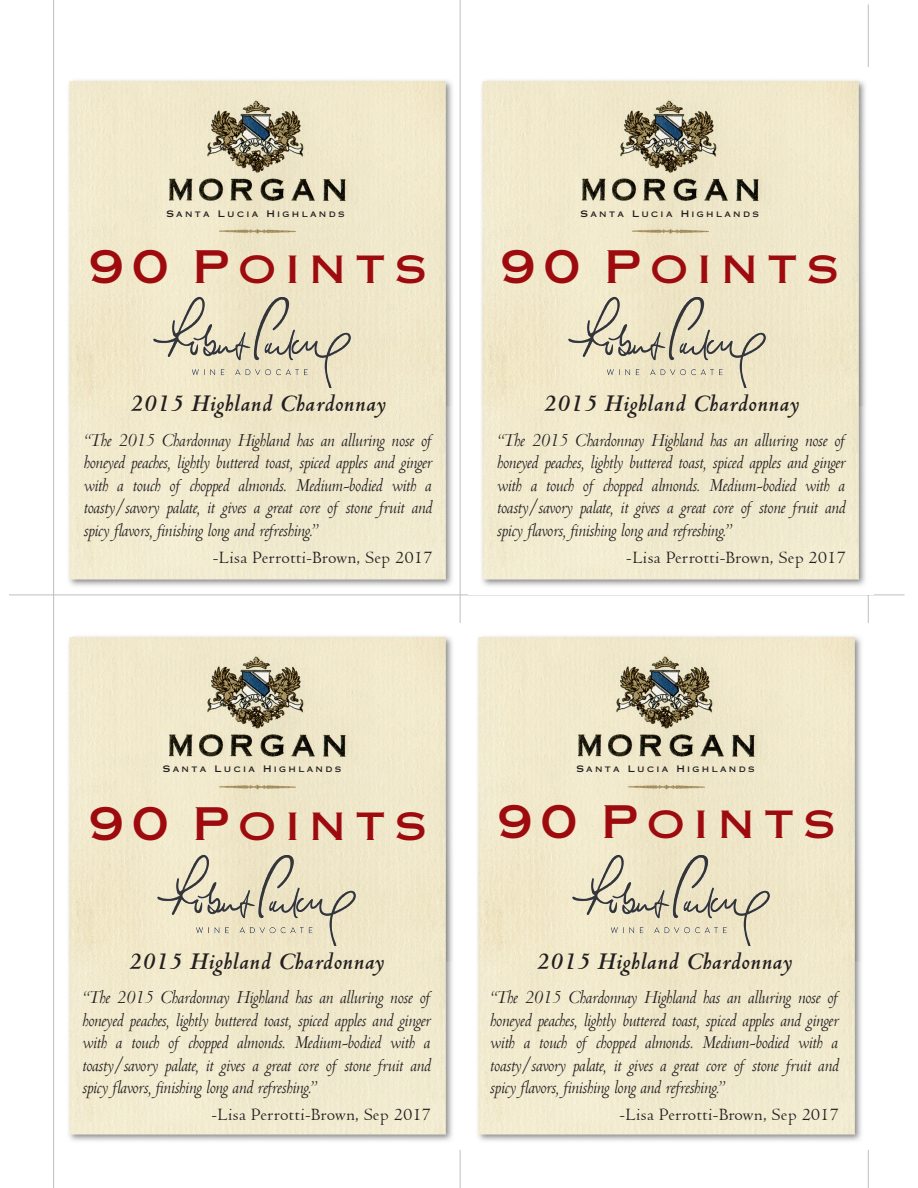
<style>
.page{position:relative;width:918px;height:1188px;background:#fff}
.page>*{position:absolute;margin:0;border:0;box-sizing:border-box;transform-origin:0 0}
.t1{font:45px "Copperplate Gothic Std 31 AB";letter-spacing:.2em;color:#9e0b0f}
.t2{font:italic 700 25.5px "Centaur";letter-spacing:.025em;color:#231f20}
.t3{font:19.5px/22.5px "Centaur MT Italic";letter-spacing:-.015em;color:#231f20;text-align:justify}
.t4{font:18px "Centaur";letter-spacing:.025em;color:#231f20}
.t5{font:9px "Copperplate Gothic Std 31 AB";letter-spacing:.26em;color:#231f20}
</style>
<div class="page">
<img style="left:68px;top:68px;width:392px;height:526px">
<img style="left:151px;top:293px;width:202px;height:95px">
<hr style="left:53px;top:0;width:1px;height:1188px;background:#bcbec0">
<hr style="left:868px;top:4px;width:1px;height:1184px;background:#bcbec0">
<hr style="left:9px;top:595px;width:895px;height:1px;background:#bcbec0">
<hr style="left:460px;top:0;width:1px;height:1188px;background:#bcbec0">
<img style="left:481px;top:68px;width:388px;height:526px">
<img style="left:68px;top:635px;width:385px;height:506px">
<img style="left:477px;top:623px;width:392px;height:527px">
<img style="left:156px;top:852px;width:201px;height:94px">
<img style="left:566px;top:293px;width:202px;height:95px">
<img style="left:571px;top:852px;width:201px;height:94px">
<p class="t5" style="left:166px;top:208px;width:180px">Santa Lucia Highlands</p>
<p class="t5" style="left:581px;top:208px;width:180px">Santa Lucia Highlands</p>
<h1 class="t1" style="left:89px;top:240px;width:340px">90 Points</h1>
<h2 class="t2" style="left:130px;top:388px;width:257px">2015 Highland Chardonnay</h2>
<p class="t3" style="left:84px;top:428px;width:350px">“The 2015 Chardonnay Highland has an alluring nose of honeyed peaches, lightly buttered toast, spiced apples and ginger with a touch of chopped almonds. Medium-bodied with a toasty/savory palate, it gives a great core of stone fruit and spicy flavors, finishing long and refreshing.”</p>
<p class="t4" style="left:213px;top:546px;width:221px">-Lisa Perrotti-Brown, Sep 2017</p>
<h1 class="t1" style="left:501px;top:240px;width:340px">90 Points</h1>
<h2 class="t2" style="left:544px;top:388px;width:257px">2015 Highland Chardonnay</h2>
<p class="t3" style="left:497px;top:428px;width:350px">“The 2015 Chardonnay Highland has an alluring nose of honeyed peaches, lightly buttered toast, spiced apples and ginger with a touch of chopped almonds. Medium-bodied with a toasty/savory palate, it gives a great core of stone fruit and spicy flavors, finishing long and refreshing.”</p>
<p class="t4" style="left:626px;top:546px;width:221px">-Lisa Perrotti-Brown, Sep 2017</p>
<p class="t5" style="left:163px;top:764px;width:180px">Santa Lucia Highlands</p>
<p class="t5" style="left:576px;top:764px;width:180px">Santa Lucia Highlands</p>
<h1 class="t1" style="left:89px;top:797px;width:340px">90 Points</h1>
<h1 class="t1" style="left:497px;top:795px;width:340px">90 Points</h1>
<h2 class="t2" style="left:129px;top:946px;width:257px">2015 Highland Chardonnay</h2>
<p class="t3" style="left:82px;top:986px;width:350px">“The 2015 Chardonnay Highland has an alluring nose of honeyed peaches, lightly buttered toast, spiced apples and ginger with a touch of chopped almonds. Medium-bodied with a toasty/savory palate, it gives a great core of stone fruit and spicy flavors, finishing long and refreshing.”</p>
<p class="t4" style="left:212px;top:1104px;width:221px">-Lisa Perrotti-Brown, Sep 2017</p>
<h2 class="t2" style="left:537px;top:946px;width:257px">2015 Highland Chardonnay</h2>
<p class="t3" style="left:490px;top:986px;width:350px">“The 2015 Chardonnay Highland has an alluring nose of honeyed peaches, lightly buttered toast, spiced apples and ginger with a touch of chopped almonds. Medium-bodied with a toasty/savory palate, it gives a great core of stone fruit and spicy flavors, finishing long and refreshing.”</p>
<p class="t4" style="left:619px;top:1104px;width:221px">-Lisa Perrotti-Brown, Sep 2017</p>
</div>
